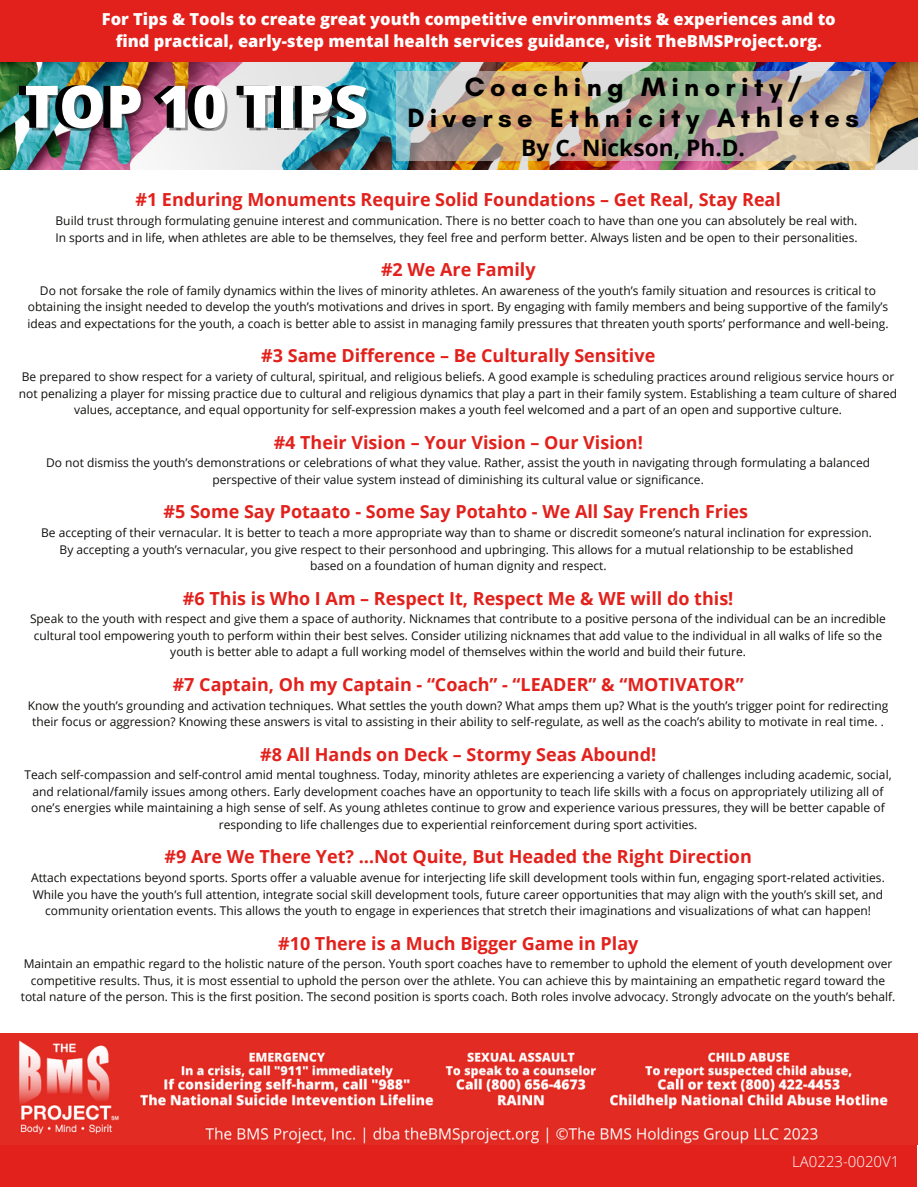
<style>
.page{position:relative;width:918px;height:1188px;background:#fff}
.page>*{position:absolute;margin:0;border:0;box-sizing:border-box;transform-origin:0 0}
.t1{font:800 58.65px "Open Sans";color:#fff}
.t2{font:700 27px/30.3px "Glacial Indifference";letter-spacing:.2em;color:#000;text-align:center}
.t3{font:700 22.65px "Open Sans";color:#000}
.t4{font:700 18px "Open Sans";color:#e2211c}
.t5{font:800 16.5px/22.5px "Open Sans";color:#fff;text-align:center}
.t6{font:300 15px "Open Sans";color:#fff}
.t7{font:12px/16.5px "Open Sans";color:#100f0d;text-align:center}
</style>
<div class="page">
<div style="left:0;top:0;width:918px;height:62px;background:#e2211c"></div>
<img style="left:0;top:62px;width:918px;height:107px">
<svg style="left:396px;top:71px;width:473px;height:89px;background:#bbaf99"></svg>
<div style="left:0;top:1122px;width:917px;height:65px;background:#e2211c"></div>
<img style="left:0;top:1033px;width:918px;height:111px">
<h3 class="t5" style="left:102px;top:7px;width:735px">For Tips &amp; Tools to create great youth competitive environments &amp; experiences and to find practical, early-step mental health services guidance, visit TheBMSProject.org.</h3>
<h1 class="t1" style="left:25px;top:65px;width:345px">TOP 10 TIPS</h1>
<h2 class="t2" style="left:407px;top:72px;width:453px">Coaching Minority/<br>Diverse Ethnicity Athletes</h2>
<h3 class="t3" style="left:521px;top:131px;width:225px">By C. Nickson, Ph.D.</h3>
<h3 class="t4" style="left:135px;top:187px;width:647px">#1 Enduring Monuments Require Solid Foundations – Get Real, Stay Real</h3>
<p class="t7" style="left:55px;top:212px;width:804px;text-align:left">Build trust through formulating genuine interest and communication. There is no better coach to have than one you can absolutely be real with.<br>In sports and in life, when athletes are able to be themselves, they feel free and perform better. Always listen and be open to their personalities.</p>
<h3 class="t4" style="left:381px;top:257px;width:156px">#2 We Are Family</h3>
<p class="t7" style="left:27px;top:282px;width:863px">Do not forsake the role of family dynamics within the lives of minority athletes. An awareness of the youth’s family situation and resources is critical to obtaining the insight needed to develop the youth’s motivations and drives in sport. By engaging with family members and being supportive of the family’s ideas and expectations for the youth, a coach is better able to assist in managing family pressures that threaten youth sports’ performance and well-being.</p>
<h3 class="t4" style="left:261px;top:343px;width:396px">#3 Same Difference – Be Culturally Sensitive</h3>
<p class="t7" style="left:19px;top:368px;width:880px">Be prepared to show respect for a variety of cultural, spiritual, and religious beliefs. A good example is scheduling practices around religious service hours or not penalizing a player for missing practice due to cultural and religious dynamics that play a part in their family system. Establishing a team culture of shared values, acceptance, and equal opportunity for self-expression makes a youth feel welcomed and a part of an open and supportive culture.</p>
<h3 class="t4" style="left:274px;top:429px;width:371px">#4 Their Vision – Your Vision – Our Vision!</h3>
<p class="t7" style="left:46px;top:454px;width:826px">Do not dismiss the youth’s demonstrations or celebrations of what they value. Rather, assist the youth in navigating through formulating a balanced perspective of their value system instead of diminishing its cultural value or significance.</p>
<h3 class="t4" style="left:164px;top:499px;width:586px">#5 Some Say Potaato - Some Say Potahto - We All Say French Fries</h3>
<p class="t7" style="left:41px;top:524px;width:832px">Be accepting of their vernacular. It is better to teach a more appropriate way than to shame or discredit someone’s natural inclination for expression.<br>By accepting a youth’s vernacular, you give respect to their personhood and upbringing. This allows for a mutual relationship to be established<br>based on a foundation of human dignity and respect.</p>
<h3 class="t4" style="left:183px;top:585px;width:552px">#6 This is Who I Am – Respect It, Respect Me &amp; WE will do this!</h3>
<p class="t7" style="left:30px;top:610px;width:857px">Speak to the youth with respect and give them a space of authority. Nicknames that contribute to a positive persona of the individual can be an incredible cultural tool empowering youth to perform within their best selves. Consider utilizing nicknames that add value to the individual in all walks of life so the youth is better able to adapt a full working model of themselves within the world and build their future.</p>
<h3 class="t4" style="left:173px;top:672px;width:572px">#7 Captain, Oh my Captain - “Coach” - “LEADER” &amp; “MOTIVATOR”</h3>
<p class="t7" style="left:28px;top:697px;width:862px">Know the youth’s grounding and activation techniques. What settles the youth down? What amps them up? What is the youth’s trigger point for redirecting their focus or aggression? Knowing these answers is vital to assisting in their ability to self-regulate, as well as the coach’s ability to motivate in real time. .</p>
<h3 class="t4" style="left:260px;top:741px;width:397px">#8 All Hands on Deck – Stormy Seas Abound!</h3>
<p class="t7" style="left:24px;top:766px;width:869px">Teach self-compassion and self-control amid mental toughness. Today, minority athletes are experiencing a variety of challenges including academic, social, and relational/family issues among others. Early development coaches have an opportunity to teach life skills with a focus on appropriately utilizing all of one’s energies while maintaining a high sense of self. As young athletes continue to grow and experience various pressures, they will be better capable of responding to life challenges due to experiential reinforcement during sport activities.</p>
<h3 class="t4" style="left:165px;top:844px;width:589px">#9 Are We There Yet? …Not Quite, But Headed the Right Direction</h3>
<p class="t7" style="left:31px;top:869px;width:855px">Attach expectations beyond sports. Sports offer a valuable avenue for interjecting life skill development tools within fun, engaging sport-related activities.<br>While you have the youth’s full attention, integrate social skill development tools, future career opportunities that may align with the youth’s skill set, and community orientation events. This allows the youth to engage in experiences that stretch their imaginations and visualizations of what can happen!</p>
<h3 class="t4" style="left:278px;top:930px;width:362px">#10 There is a Much Bigger Game in Play</h3>
<p class="t7" style="left:21px;top:955px;width:876px">Maintain an empathic regard to the holistic nature of the person. Youth sport coaches have to remember to uphold the element of youth development over competitive results. Thus, it is most essential to uphold the person over the athlete. You can achieve this by maintaining an empathetic regard toward the total nature of the person. This is the first position. The second position is sports coach. Both roles involve advocacy. Strongly advocate on the youth’s behalf.</p>
<p class="t6" style="left:792px;top:1151px;width:109px">LA0223-0020V1</p>
</div>
